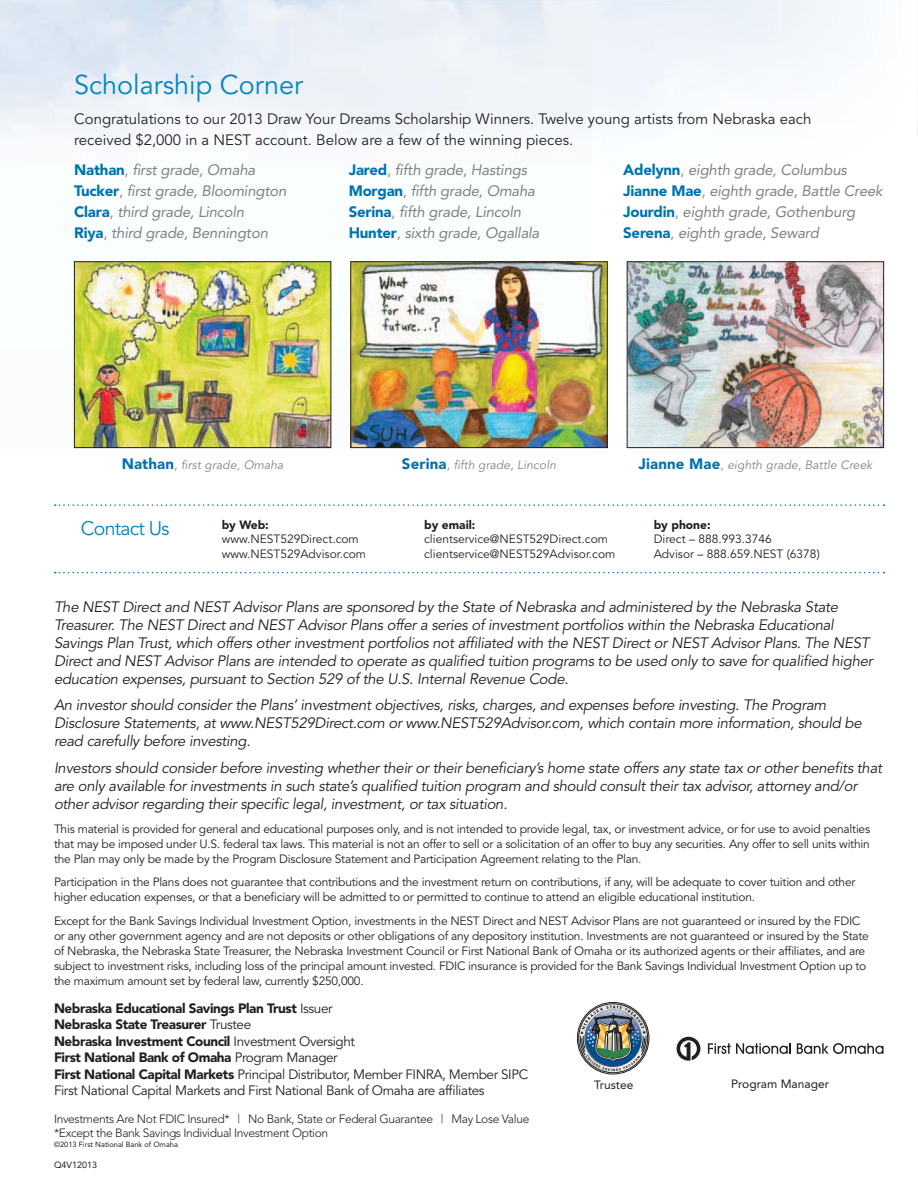
<style>
.page{position:relative;width:918px;height:1188px;background:#fff}
.page>*{position:absolute;margin:0;border:0;box-sizing:border-box;transform-origin:0 0}
.t1{font:27px "Avenir";color:#0085bb}
.t2{font:19.5px "Avenir";letter-spacing:-.04em;color:#0085bb}
.t3{font:italic 15px/18px "Avenir";letter-spacing:-.02em;color:#231f20}
.t4{font:italic 15px/21px "Avenir";letter-spacing:-.015em;color:#808285}
.t5{font:15px/21px "Avenir";color:#231f20}
.t6{font:13.5px/16.5px "Avenir";letter-spacing:-.03em;color:#231f20}
.t7{font:12px/15px "Avenir";letter-spacing:-.02em;color:#231f20}
.t8{font:12px "Avenir";color:#231f20}
.t9{font:300 12px/13.5px "Avenir";letter-spacing:-.03em;color:#231f20}
.t10{font:italic 12px "Avenir";letter-spacing:.01em;color:#808285}
.t11{font:900 12px "Avenir";color:#231f20}
.t12{font:12px "Avenir";color:#231f20}
.t13{font:9px "Avenir";color:#231f20}
.t14{font:7.5px "Avenir";color:#231f20}
.s1{font-weight:900;font-style:normal;color:#0072ae}
.s2{font-style:normal}
.s3{font-weight:900;font-style:normal;font-size:15px;color:#0072ae}
.s4{font-weight:900}
</style>
<div class="page">
<img style="left:0;top:0;width:885px;height:449px">
<img style="left:577px;top:1002px;width:72px;height:72px">
<svg style="left:677px;top:1037px;width:23px;height:24px"></svg>
<svg style="left:708px;top:1043px;width:83px;height:11px"></svg>
<svg style="left:797px;top:1043px;width:87px;height:11px"></svg>
<svg style="left:55px;top:572px;width:830px;height:1px"></svg>
<svg style="left:55px;top:504px;width:830px;height:2px"></svg>
<img style="left:917px;top:0;width:1px;height:135px">
<img style="left:627px;top:261px;width:257px;height:187px">
<img style="left:74px;top:261px;width:257px;height:187px">
<img style="left:351px;top:261px;width:257px;height:187px">
<h1 class="t1" style="left:74px;top:74px;width:230px">Scholarship Corner</h1>
<p class="t5" style="left:74px;top:110px;width:739px">Congratulations to our 2013 Draw Your Dreams Scholarship Winners. Twelve young artists from Nebraska each received $2,000 in a NEST account. Below are a few of the winning pieces.</p>
<p class="t4" style="left:74px;top:161px;width:214px"><span class="s1">Nathan</span><span class="s2">,</span> first grade, Omaha<br><span class="s1">Tucker</span><span class="s2">,</span> first grade, Bloomington<br><span class="s1">Clara</span><span class="s2">,</span> third grade, Lincoln<br><span class="s1">Riya</span><span class="s2">,</span> third grade, Bennington</p>
<p class="t4" style="left:349px;top:161px;width:192px"><span class="s1">Jared</span><span class="s2">,</span> fifth grade, Hastings<br><span class="s1">Morgan</span><span class="s2">,</span> fifth grade, Omaha<br><span class="s1">Serina</span><span class="s2">,</span> fifth grade, Lincoln<br><span class="s1">Hunter</span><span class="s2">,</span> sixth grade, Ogallala</p>
<p class="t4" style="left:623px;top:161px;width:261px"><span class="s1">Adelynn</span><span class="s2">,</span> eighth grade, Columbus <span class="s1">Jianne Mae</span><span class="s2">,</span> eighth grade, Battle Creek <span class="s1">Jourdin</span><span class="s2">,</span> eighth grade, Gothenburg <span class="s1">Serena</span><span class="s2">,</span> eighth grade, Seward</p>
<p class="t10" style="left:122px;top:460px;width:163px"><span class="s3">Nathan</span><span class="s2">,</span> first grade, Omaha</p>
<p class="t10" style="left:402px;top:460px;width:156px"><span class="s3">Serina</span><span class="s2">,</span> fifth grade, Lincoln</p>
<p class="t10" style="left:639px;top:460px;width:235px"><span class="s3">Jianne Mae</span><span class="s2">,</span> eighth grade, Battle Creek</p>
<h2 class="t2" style="left:81px;top:520px;width:90px">Contact Us</h2>
<p class="t11" style="left:222px;top:520px;width:49px">by Web:</p>
<p class="t11" style="left:424px;top:520px;width:53px">by email:</p>
<p class="t11" style="left:654px;top:520px;width:58px">by phone:</p>
<p class="t8" style="left:222px;top:534px;width:139px">www.NEST529Direct.com</p>
<p class="t8" style="left:424px;top:534px;width:185px">clientservice@NEST529Direct.com</p>
<p class="t8" style="left:654px;top:534px;width:120px">Direct – 888.993.3746</p>
<p class="t8" style="left:222px;top:549px;width:146px">www.NEST529Advisor.com</p>
<p class="t8" style="left:424px;top:549px;width:193px">clientservice@NEST529Advisor.com</p>
<p class="t8" style="left:654px;top:549px;width:168px">Advisor – 888.659.NEST (6378)</p>
<p class="t3" style="left:54px;top:599px;width:820px">The NEST Direct and NEST Advisor Plans are sponsored by the State of Nebraska and administered by the Nebraska State Treasurer. The NEST Direct and NEST Advisor Plans offer a series of investment portfolios within the Nebraska Educational Savings Plan Trust, which offers other investment portfolios not affiliated with the NEST Direct or NEST Advisor Plans. The NEST Direct and NEST Advisor Plans are intended to operate as qualified tuition programs to be used only to save for qualified higher education expenses, pursuant to Section 529 of the U.S. Internal Revenue Code.</p>
<p class="t3" style="left:54px;top:698px;width:809px">An investor should consider the Plans’ investment objectives, risks, charges, and expenses before investing. The Program<br>Disclosure Statements, at www.NEST529Direct.com or www.NEST529Advisor.com, which contain more information, should be read carefully before investing.</p>
<p class="t3" style="left:54px;top:760px;width:830px">Investors should consider before investing whether their or their beneficiary’s home state offers any state tax or other benefits that are only available for investments in such state’s qualified tuition program and should consult their tax advisor, attorney and/or other advisor regarding their specific legal, investment, or tax situation.</p>
<p class="t7" style="left:54px;top:823px;width:818px;text-align:justify">This material is provided for general and educational purposes only, and is not intended to provide legal, tax, or investment advice, or for use to avoid penalties that may be imposed under U.S. federal tax laws. This material is not an offer to sell or a solicitation of an offer to buy any securities. Any offer to sell units within the Plan may only be made by the Program Disclosure Statement and Participation Agreement relating to the Plan.</p>
<p class="t7" style="left:54px;top:876px;width:803px">Participation in the Plans does not guarantee that contributions and the investment return on contributions, if any, will be adequate to cover tuition and other higher education expenses, or that a beneficiary will be admitted to or permitted to continue to attend an eligible educational institution.</p>
<p class="t7" style="left:54px;top:915px;width:816px">Except for the Bank Savings Individual Investment Option, investments in the NEST Direct and NEST Advisor Plans are not guaranteed or insured by the FDIC or any other government agency and are not deposits or other obligations of any depository institution. Investments are not guaranteed or insured by the State of Nebraska, the Nebraska State Treasurer, the Nebraska Investment Council or First National Bank of Omaha or its authorized agents or their affiliates, and are subject to investment risks, including loss of the principal amount invested. FDIC insurance is provided for the Bank Savings Individual Investment Option up to the maximum amount set by federal law, currently $250,000.</p>
<p class="t6" style="left:54px;top:1001px;width:476px"><span class="s4">Nebraska Educational Savings Plan Trust</span> Issuer<br><span class="s4">Nebraska State Treasurer</span> Trustee<br><span class="s4">Nebraska Investment Council</span> Investment Oversight<br><span class="s4">First National Bank of Omaha</span> Program Manager<br><span class="s4">First National Capital Markets</span> Principal Distributor, Member FINRA, Member SIPC First National Capital Markets and First National Bank of Omaha are affiliates</p>
<p class="t12" style="left:594px;top:1080px;width:41px">Trustee</p>
<p class="t12" style="left:731px;top:1079px;width:99px">Program Manager</p>
<p class="t9" style="left:54px;top:1114px;width:477px">Investments Are Not FDIC Insured* | No Bank, State or Federal Guarantee | May Lose Value *Except the Bank Savings Individual Investment Option</p>
<p class="t14" style="left:54px;top:1142px;width:125px">©2013 First National Bank of Omaha</p>
<p class="t13" style="left:54px;top:1161px;width:45px">Q4V12013</p>
</div>
